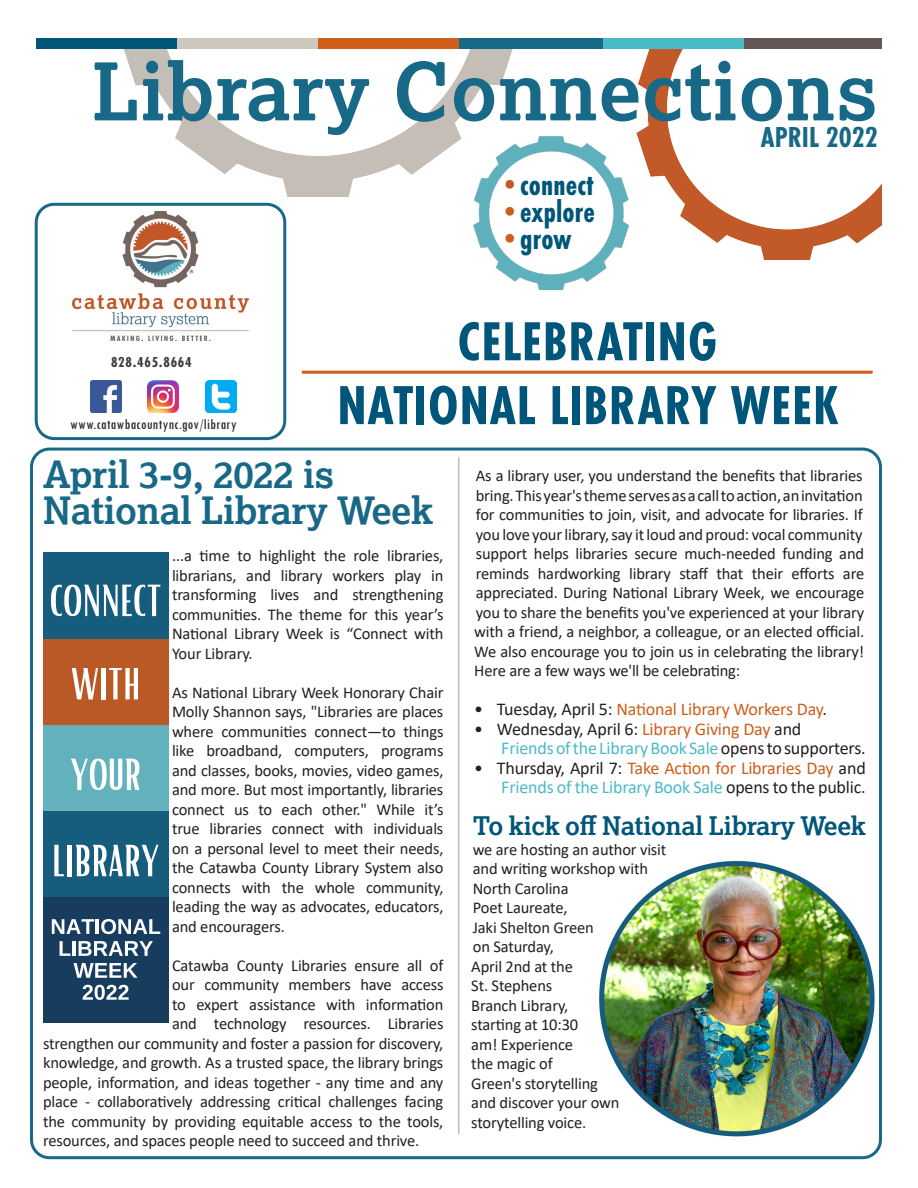
<style>
.page{position:relative;width:918px;height:1188px;background:#fff}
.page>*{position:absolute;margin:0;border:0;box-sizing:border-box;transform-origin:0 0}
.t1{font:700 79.5px "Lexia";letter-spacing:.01em;color:#186887}
.t2{font:700 57px "Futura PT Cond";letter-spacing:.015em;color:#00567a}
.NL_Program_Title{font:700 37.5px/36px "Lexia";letter-spacing:-.01em;color:#186887}
.t3{font:700 31.5px "Futura PT Cond";letter-spacing:.005em;color:#00567a}
.t4{font:700 30px "Futura PT Cond";color:#186887}
.t5{font:700 25.5px "Lexia";letter-spacing:-.01em;color:#00567a}
.t6{font:18px/19.5px "Calibri";letter-spacing:-.01em;color:#231f20}
.t7{font:18px "Calibri";letter-spacing:-.01em;color:#ce5e19}
.NL_Program_Title-2{font:16.5px/19.5px "Calibri";letter-spacing:-.01em;color:#231f20;text-align:justify}
.t8{font:condensed 15px "Tw Cen";letter-spacing:.03em;color:#231f20}
.t9{font:700 15px "Futura PT Cond";letter-spacing:.05em;color:#3e3e3f}
.s1{color:#c15928}
.s2{color:#ce5e19}
.s3{color:#231f20}
.s4{color:#4abac7}
</style>
<div class="page">
<div style="left:30px;top:448px;width:852px;height:711px;border:3px solid #186887;border-radius:18px"></div>
<img style="left:637px;top:49px;width:245px;height:210px">
<img style="left:124px;top:49px;width:389px;height:147px">
<img style="left:474px;top:137px;width:154px;height:153px">
<img style="left:147px;top:381px;width:32px;height:31px">
<img style="left:205px;top:381px;width:32px;height:31px">
<img style="left:90px;top:381px;width:32px;height:31px">
<div style="left:36px;top:36px;width:141px;height:13px;background:#00567a"></div>
<div style="left:177px;top:36px;width:141px;height:13px;background:#ccc8bd"></div>
<div style="left:318px;top:36px;width:141px;height:13px;background:#ce5e19"></div>
<div style="left:459px;top:36px;width:144px;height:13px;background:#186887"></div>
<div style="left:603px;top:36px;width:141px;height:13px;background:#4abac7"></div>
<div style="left:744px;top:36px;width:138px;height:13px;background:#645556"></div>
<img style="left:72px;top:211px;width:176px;height:129px">
<div style="left:21px;top:0;width:897px;height:37px;background:#fff"></div>
<div style="left:35px;top:203px;width:251px;height:237px;border:3px solid #186887;border-radius:18px"></div>
<hr style="left:458px;top:457px;width:1px;height:677px;background:#231f20">
<hr style="left:302px;top:371px;width:571px;height:3px;background:#ce5e19">
<img style="left:599px;top:860px;width:276px;height:277px">
<div style="left:43px;top:725px;width:125px;height:96px;background:#63b1bc"></div>
<div style="left:43px;top:811px;width:125px;height:96px;background:#165c7d"></div>
<div style="left:43px;top:897px;width:125px;height:125px;background:#183c5d"></div>
<div style="left:43px;top:553px;width:125px;height:92px;background:#165c7d"></div>
<div style="left:43px;top:640px;width:125px;height:85px;background:#ba5826"></div>
<svg style="left:51px;top:585px;width:109px;height:31px"></svg>
<svg style="left:72px;top:668px;width:26px;height:31px"></svg>
<hr style="left:101px;top:668px;width:4px;height:31px;background:#fff">
<svg style="left:109px;top:668px;width:29px;height:31px"></svg>
<svg style="left:71px;top:759px;width:68px;height:31px"></svg>
<svg style="left:54px;top:845px;width:10px;height:31px"></svg>
<div style="left:67px;top:845px;width:5px;height:31px;background:#fff"></div>
<svg style="left:76px;top:845px;width:82px;height:31px"></svg>
<svg style="left:52px;top:919px;width:42px;height:15px"></svg>
<hr style="left:96px;top:919px;width:3px;height:15px;background:#fff">
<svg style="left:101px;top:919px;width:59px;height:15px"></svg>
<svg style="left:60px;top:941px;width:11px;height:15px"></svg>
<hr style="left:73px;top:941px;width:3px;height:15px;background:#fff">
<svg style="left:79px;top:941px;width:74px;height:15px"></svg>
<svg style="left:74px;top:963px;width:64px;height:15px"></svg>
<svg style="left:83px;top:985px;width:46px;height:15px"></svg>
<p class="t1" style="left:92px;top:41px;width:787px">Library Connections</p>
<p class="t4" style="left:761px;top:120px;width:118px">APRIL 2022</p>
<p class="t9" style="left:111px;top:353px;width:82px">828.465.8664</p>
<p class="t8" style="left:70px;top:415px;width:168px">www.catawbacountync.gov/library</p>
<p class="t3" style="left:494px;top:167px;width:101px"><span class="s1">•</span>connect</p>
<p class="t3" style="left:494px;top:194px;width:102px"><span class="s2">•</span>explore</p>
<p class="t3" style="left:494px;top:221px;width:79px"><span class="s2">•</span>grow</p>
<p class="t2" style="left:457px;top:308px;width:262px">CELEBRATING</p>
<p class="t2" style="left:337px;top:372px;width:503px">NATIONAL LIBRARY WEEK</p>
<p class="NL_Program_Title" style="left:43px;top:455px;width:392px">April 3-9, 2022 is<br>National Library Week</p>
<p class="NL_Program_Title-2" style="left:172px;top:546px;width:273px">...a time to highlight the role libraries, librarians, and library workers play in transforming lives and strengthening communities. The theme for this year’s National Library Week is “Connect with Your Library.</p>
<p class="NL_Program_Title-2" style="left:172px;top:682px;width:273px">As National Library Week Honorary Chair Molly Shannon says, "Libraries are places where communities connect—to things like broadband, computers, programs and classes, books, movies, video games, and more. But most importantly, libraries connect us to each other." While it’s true libraries connect with individuals on a personal level to meet their needs, the Catawba County Library System also connects with the whole community, leading the way as advocates, educators, and encouragers.</p>
<p class="NL_Program_Title-2" style="left:172px;top:955px;width:273px">Catawba County Libraries ensure all of</p>
<p class="NL_Program_Title-2" style="left:172px;top:975px;width:273px">our community members have access</p>
<p class="NL_Program_Title-2" style="left:172px;top:994px;width:273px">to expert assistance with information</p>
<p class="NL_Program_Title-2" style="left:172px;top:1014px;width:273px">and technology resources. Libraries</p>
<p class="NL_Program_Title-2" style="left:43px;top:1033px;width:402px">strengthen our community and foster a passion for discovery,</p>
<p class="NL_Program_Title-2" style="left:43px;top:1053px;width:402px">knowledge, and growth. As a trusted space, the library brings</p>
<p class="NL_Program_Title-2" style="left:43px;top:1072px;width:402px">people, information, and ideas together - any time and any</p>
<p class="NL_Program_Title-2" style="left:43px;top:1092px;width:402px">place - collaboratively addressing critical challenges facing</p>
<p class="NL_Program_Title-2" style="left:43px;top:1111px;width:402px">the community by providing equitable access to the tools,</p>
<p class="NL_Program_Title-2" style="left:43px;top:1131px;width:378px">resources, and spaces people need to succeed and thrive.</p>
<p class="NL_Program_Title-2" style="left:474px;top:466px;width:391px">As a library user, you understand the benefits that libraries bring. This year's theme serves as a call to action, an invitation for communities to join, visit, and advocate for libraries. If you love your library, say it loud and proud: vocal community support helps libraries secure much-needed funding and reminds hardworking library staff that their efforts are appreciated. During National Library Week, we encourage you to share the benefits you've experienced at your library with a friend, a neighbor, a colleague, or an elected official.<br>We also encourage you to join us in celebrating the library!<br>Here are a few ways we'll be celebrating:</p>
<p class="t7" style="left:474px;top:697px;width:354px"><span class="s3">• Tuesday, April 5:</span> National Library Workers Day<span class="s3">.</span></p>
<p class="t6" style="left:501px;top:719px;width:366px;text-indent:-27px">• Wednesday, April 6: <span class="s2">Library Giving Day</span> and<br><span class="s4">Friends of the Library Book Sale</span> opens to supporters.</p>
<p class="t6" style="left:474px;top:758px;width:393px;text-align:right">• Thursday, April 7: <span class="s2">Take Action for Libraries Day</span> and<br><span class="s4">Friends of the Library Book Sale</span> opens to the public.</p>
<p class="t5" style="left:473px;top:810px;width:394px">To kick off National Library Week</p>
<p class="NL_Program_Title-2" style="left:473px;top:839px;width:195px;text-align:left">we are hosting an author visit and writing workshop with<br>North Carolina</p>
<p class="NL_Program_Title-2" style="left:473px;top:898px;width:96px">Poet Laureate,</p>
<p class="NL_Program_Title-2" style="left:473px;top:917px;width:123px">Jaki Shelton Green on Saturday,</p>
<p class="NL_Program_Title-2" style="left:471px;top:956px;width:150px;text-align:left">April 2nd at the<br>St. Stephens<br>Branch Library, starting at 10:30<br>am! Experience<br>the magic of<br>Green's storytelling and discover your own storytelling voice.</p>
</div>
